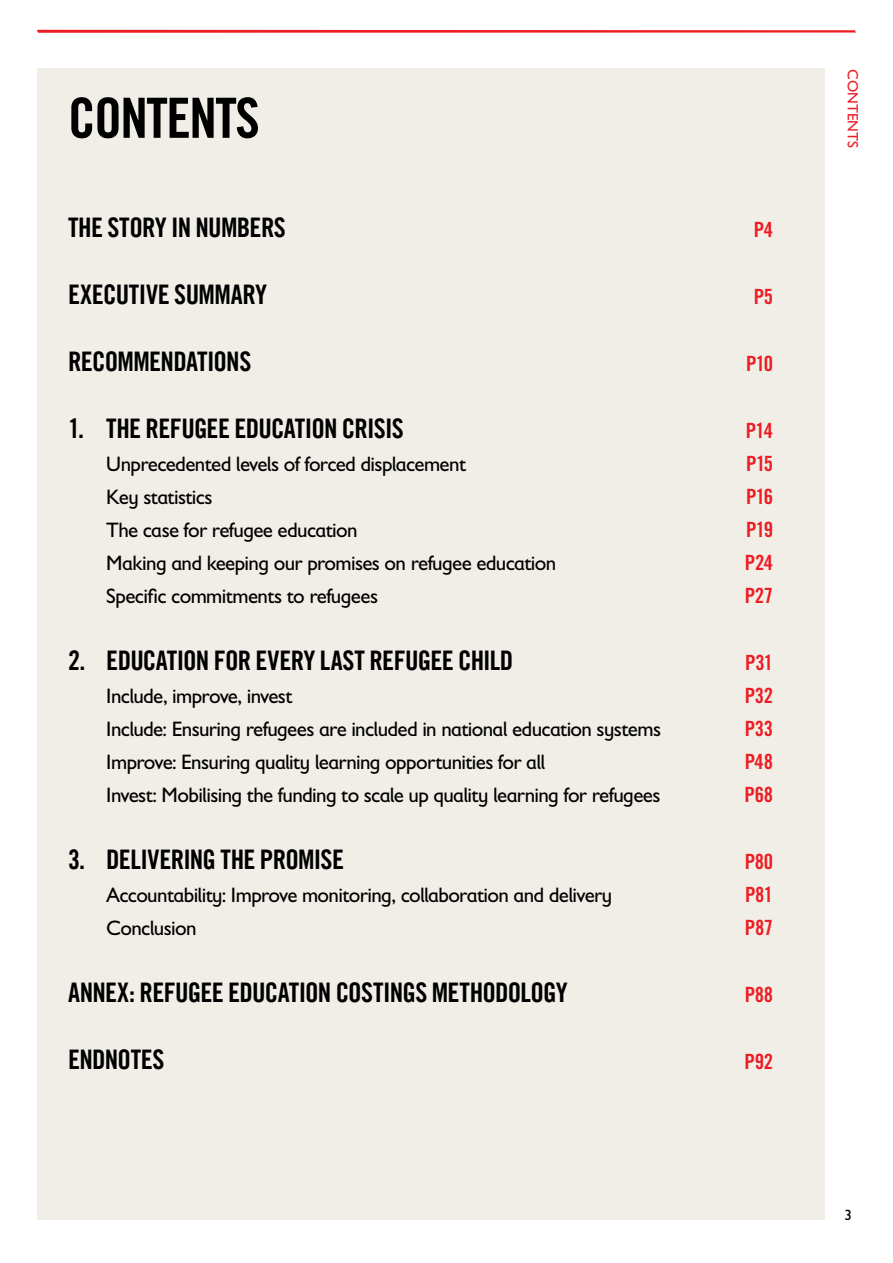
<style>
.page{position:relative;width:893px;height:1263px;background:#fff}
.page>*{position:absolute;margin:0;border:0;box-sizing:border-box;transform-origin:0 0}
.t1{font:55.5px "Trade Gothic LT Com Bd Cn 20";letter-spacing:-.03em;color:#000}
.t2{font:27px "Trade Gothic LT Com Bd Cn 20";letter-spacing:-.025em;color:#000}
.t3{font:21px "Gill Sans Infant Std";letter-spacing:-.03em;color:#000}
.t4{font:21px "Trade Gothic Bold Cond Twenty";letter-spacing:-.025em;color:#ed1d24}
.t5{font:15px "Gill Sans Infant Std";color:#ed1d24}
.t6{font:15px "Gill Sans Infant Std";color:#000}
</style>
<div class="page">
<svg style="left:37px;top:30px;width:819px;height:3px;background:#ef3b41"></svg>
<div style="left:37px;top:68px;width:788px;height:1151px;background:#f1eee8"></div>
<h1 class="t1" style="left:68px;top:84px;width:193px">CONTENTS</h1>
<p class="t2" style="left:68px;top:210px;width:219px">THE STORY IN NUMBERS</p>
<p class="t4" style="left:754px;top:216px;width:21px">P4</p>
<p class="t2" style="left:68px;top:277px;width:201px">EXECUTIVE SUMMARY</p>
<p class="t4" style="left:754px;top:283px;width:21px">P5</p>
<p class="t2" style="left:68px;top:345px;width:185px">RECOMMENDATIONS</p>
<p class="t4" style="left:746px;top:350px;width:29px">P10</p>
<p class="t2" style="left:68px;top:412px;width:337px">1. THE REFUGEE EDUCATION CRISIS</p>
<p class="t4" style="left:746px;top:417px;width:29px">P14</p>
<p class="t3" style="left:106px;top:451px;width:361px">Unprecedented levels of forced displacement</p>
<p class="t4" style="left:746px;top:450px;width:28px">P15</p>
<p class="t3" style="left:106px;top:484px;width:108px">Key statistics</p>
<p class="t4" style="left:746px;top:483px;width:29px">P16</p>
<p class="t3" style="left:106px;top:517px;width:253px">The case for refugee education</p>
<p class="t4" style="left:746px;top:516px;width:28px">P19</p>
<p class="t3" style="left:106px;top:550px;width:451px">Making and keeping our promises on refugee education</p>
<p class="t4" style="left:745px;top:549px;width:30px">P24</p>
<p class="t3" style="left:106px;top:583px;width:273px">Specific commitments to refugees</p>
<p class="t4" style="left:745px;top:582px;width:30px">P27</p>
<p class="t2" style="left:68px;top:644px;width:447px">2. EDUCATION FOR EVERY LAST REFUGEE CHILD</p>
<p class="t4" style="left:745px;top:649px;width:29px">P31</p>
<p class="t3" style="left:106px;top:683px;width:188px">Include, improve, invest</p>
<p class="t4" style="left:745px;top:682px;width:30px">P32</p>
<p class="t3" style="left:106px;top:716px;width:556px">Include: Ensuring refugees are included in national education systems</p>
<p class="t4" style="left:745px;top:715px;width:30px">P33</p>
<p class="t3" style="left:106px;top:749px;width:440px">Improve: Ensuring quality learning opportunities for all</p>
<p class="t4" style="left:745px;top:748px;width:30px">P48</p>
<p class="t3" style="left:106px;top:782px;width:556px">Invest: Mobilising the funding to scale up quality learning for refugees</p>
<p class="t4" style="left:745px;top:781px;width:30px">P68</p>
<p class="t2" style="left:68px;top:843px;width:277px">3. DELIVERING THE PROMISE</p>
<p class="t4" style="left:745px;top:848px;width:30px">P80</p>
<p class="t3" style="left:106px;top:882px;width:508px">Accountability: Improve monitoring, collaboration and delivery</p>
<p class="t4" style="left:745px;top:881px;width:29px">P81</p>
<p class="t3" style="left:106px;top:915px;width:92px">Conclusion</p>
<p class="t4" style="left:745px;top:914px;width:30px">P87</p>
<p class="t2" style="left:68px;top:976px;width:501px">ANNEX: REFUGEE EDUCATION COSTINGS METHODOLOGY</p>
<p class="t4" style="left:745px;top:981px;width:30px">P88</p>
<p class="t2" style="left:68px;top:1043px;width:98px">ENDNOTES</p>
<p class="t4" style="left:745px;top:1048px;width:30px">P92</p>
<p class="t5" style="left:862px;top:69px;width:80px;rotate:90deg">CONTENTS</p>
<p class="t6" style="left:844px;top:1207px;width:9px">3</p>
</div>
